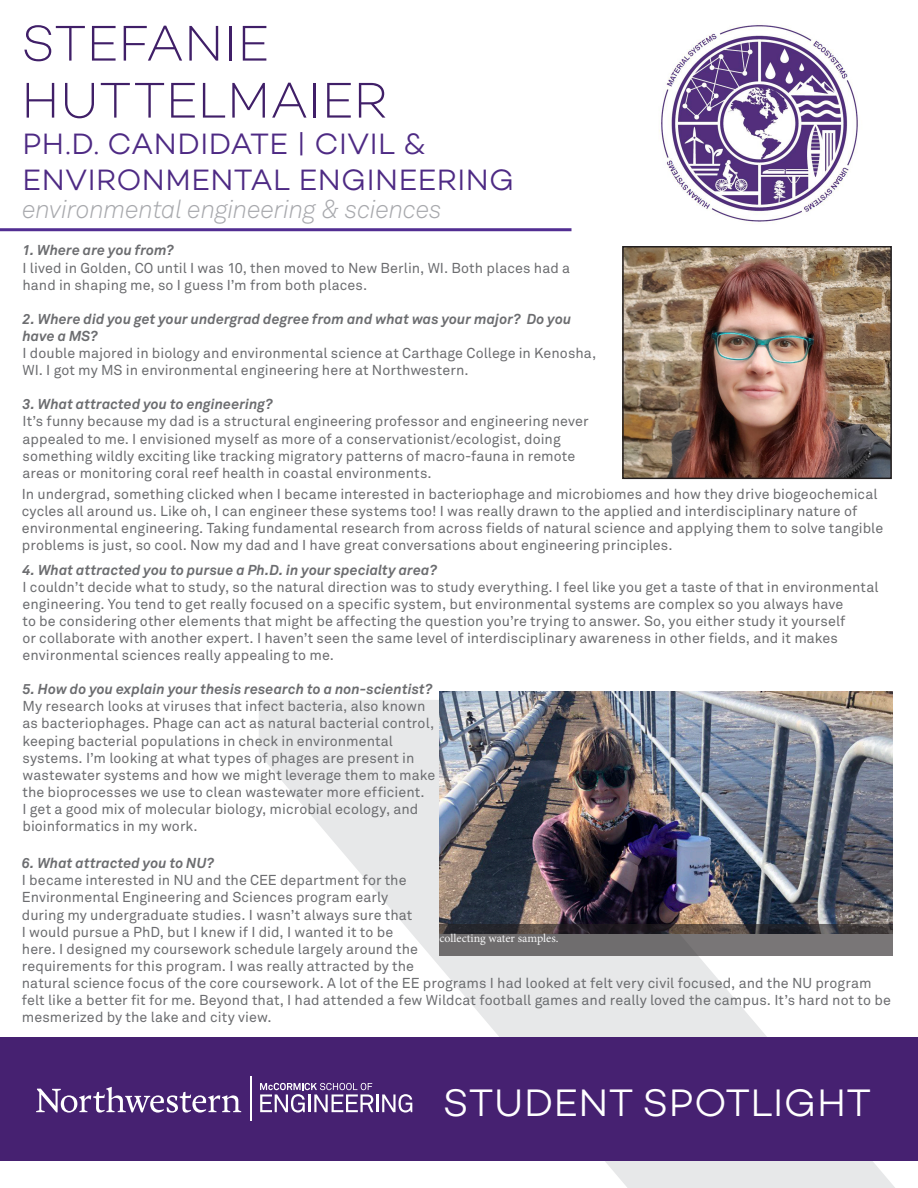
<style>
.page{position:relative;width:918px;height:1188px;background:#fff}
.page>*{position:absolute;margin:0;border:0;box-sizing:border-box;transform-origin:0 0}
.t1{font:200 51px "Campton";color:#401f68}
.t2{font:300 39px "Campton";letter-spacing:.01em;color:#fff}
.t3{font:300 30px/36px "Campton";letter-spacing:.01em;color:#4e2a84}
.t4{font:italic 300 25.5px "Akkurat Pro";letter-spacing:-.015em;color:#a8a9ad}
.t5{font:14.25px/17.1px "Akkurat Pro";letter-spacing:.005em;color:#6c6d70}
.t6{font:italic 700 14.25px/17.1px "Akkurat Pro";letter-spacing:.005em;color:#6c6d70}
.t7{font:12px "Minion Pro";color:#fff}
</style>
<div class="page">
<svg style="left:259px;top:700px;width:636px;height:488px;fill:#e7e8e9"></svg>
<div style="left:0;top:1037px;width:918px;height:123px;background:#462171"></div>
<svg style="left:36px;top:1087px;width:205px;height:26px"></svg>
<hr style="left:250px;top:1077px;width:1px;height:44px;background:#fff">
<svg style="left:260px;top:1083px;width:152px;height:30px"></svg>
<img style="left:659px;top:25px;width:199px;height:199px">
<hr style="left:0;top:228px;width:572px;height:3px;background:#522e92">
<img style="left:625px;top:249px;width:264px;height:227px">
<div style="left:622px;top:246px;width:270px;height:233px;border:2px solid #231f20"></div>
<img style="left:439px;top:691px;width:453px;height:234px">
<svg style="left:439px;top:925px;width:453px;height:31px;background:#625e60"></svg>
<p class="t1" style="left:21px;top:12px;width:250px">STEFANIE</p>
<p class="t1" style="left:21px;top:69px;width:368px">HUTTELMAIER</p>
<p class="t3" style="left:23px;top:125px;width:493px">PH.D. CANDIDATE | CIVIL &amp;<br>ENVIRONMENTAL ENGINEERING</p>
<p class="t4" style="left:22px;top:194px;width:421px">environmental engineering &amp; sciences</p>
<p class="t6" style="left:22px;top:242px;width:153px">1. Where are you from?</p>
<p class="t5" style="left:22px;top:259px;width:549px">I lived in Golden, CO until I was 10, then moved to New Berlin, WI. Both places had a hand in shaping me, so I guess I’m from both places.</p>
<p class="t6" style="left:22px;top:310px;width:550px">2. Where did you get your undergrad degree from and what was your major? Do you have a MS?</p>
<p class="t5" style="left:22px;top:345px;width:575px">I double majored in biology and environmental science at Carthage College in Kenosha,<br>WI. I got my MS in environmental engineering here at Northwestern.</p>
<p class="t6" style="left:22px;top:396px;width:252px">3. What attracted you to engineering?</p>
<p class="t5" style="left:22px;top:413px;width:568px">It’s funny because my dad is a structural engineering professor and engineering never appealed to me. I envisioned myself as more of a conservationist/ecologist, doing something wildly exciting like tracking migratory patterns of macro-fauna in remote areas or monitoring coral reef health in coastal environments.</p>
<p class="t5" style="left:22px;top:485px;width:863px">In undergrad, something clicked when I became interested in bacteriophage and microbiomes and how they drive biogeochemical cycles all around us. Like oh, I can engineer these systems too! I was really drawn to the applied and interdisciplinary nature of environmental engineering. Taking fundamental research from across fields of natural science and applying them to solve tangible problems is just, so cool. Now my dad and I have great conversations about engineering principles.</p>
<p class="t6" style="left:22px;top:561px;width:416px">4. What attracted you to pursue a Ph.D. in your specialty area?</p>
<p class="t5" style="left:22px;top:578px;width:858px">I couldn’t decide what to study, so the natural direction was to study everything. I feel like you get a taste of that in environmental engineering. You tend to get really focused on a specific system, but environmental systems are complex so you always have<br>to be considering other elements that might be affecting the question you’re trying to answer. So, you either study it yourself<br>or collaborate with another expert. I haven’t seen the same level of interdisciplinary awareness in other fields, and it makes environmental sciences really appealing to me.</p>
<p class="t6" style="left:22px;top:681px;width:412px">5. How do you explain your thesis research to a non-scientist?</p>
<p class="t5" style="left:22px;top:698px;width:414px">My research looks at viruses that infect bacteria, also known as bacteriophages. Phage can act as natural bacterial control, keeping bacterial populations in check in environmental systems. I’m looking at what types of phages are present in wastewater systems and how we might leverage them to make the bioprocesses we use to clean wastewater more efficient.<br>I get a good mix of molecular biology, microbial ecology, and bioinformatics in my work.</p>
<p class="t6" style="left:22px;top:855px;width:194px">6. What attracted you to NU?</p>
<p class="t5" style="left:22px;top:872px;width:871px">I became interested in NU and the CEE department for the<br>Environmental Engineering and Sciences program early<br>during my undergraduate studies. I wasn’t always sure that<br>I would pursue a PhD, but I knew if I did, I wanted it to be<br>here. I designed my coursework schedule largely around the<br>requirements for this program. I was really attracted by the<br>natural science focus of the core coursework. A lot of the EE programs I had looked at felt very civil focused, and the NU program felt like a better fit for me. Beyond that, I had attended a few Wildcat football games and really loved the campus. It’s hard not to be mesmerized by the lake and city view.</p>
<p class="t7" style="left:439px;top:930px;width:121px">collecting water samples.</p>
<p class="t2" style="left:443px;top:1079px;width:430px">STUDENT SPOTLIGHT</p>
</div>
